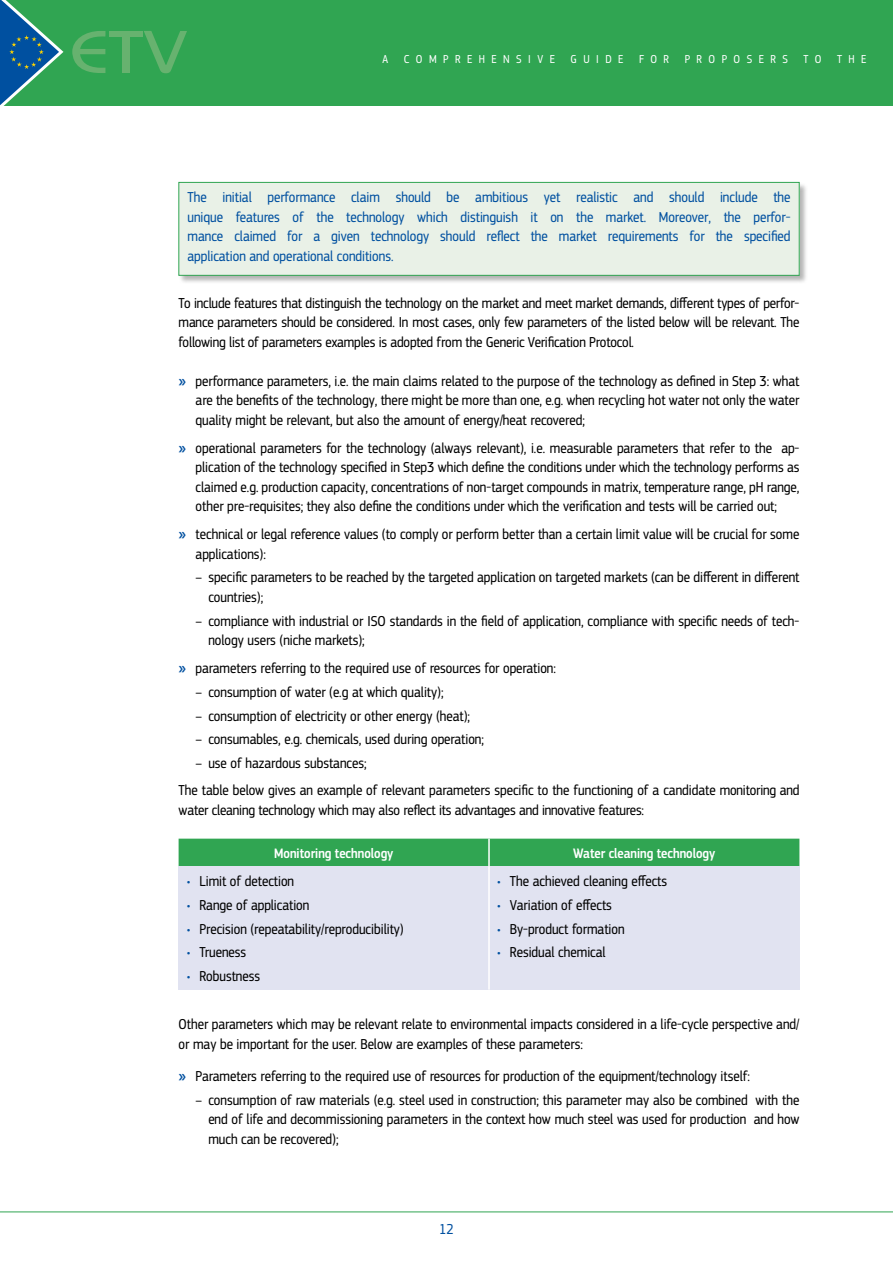
<style>
.page{position:relative;width:893px;height:1263px;background:#fff}
.page>*{position:absolute;margin:0;border:0;box-sizing:border-box;transform-origin:0 0}
.t1{font:15px/19.5px "EC Square Sans Cond Pro";color:#000}
.t2{font:15px/19.5px "EC Square Sans Cond Pro";color:#0050a0;text-align:justify}
.t3{font:500 14.25px "EC Square Sans Cond Pro";color:#fff}
.t4{font:12px "EC Square Sans Cond Pro";letter-spacing:.54em;color:#fff}
.s1{font-size:21px;color:#0050a0}
.s2{color:#0050a0}
</style>
<div class="page">
<hr style="left:0;top:1212px;width:893px;height:1px;background:#30a552">
<div style="left:0;top:0;width:893px;height:105px;background:#30a552"></div>
<div style="left:109px;top:31px;width:34px;height:6px;background:#67b26f"></div>
<div style="left:122px;top:36px;width:8px;height:37px;background:#67b26f"></div>
<svg style="left:144px;top:31px;width:43px;height:42px"></svg>
<svg style="left:72px;top:31px;width:34px;height:42px"></svg>
<svg style="left:0;top:0;width:63px;height:106px"></svg>
<div style="left:178px;top:182px;width:630px;height:102px;background:#000;opacity:.3"></div>
<div style="left:179px;top:182px;width:620px;height:93px;background:#e9f1e7"></div>
<div style="left:179px;top:182px;width:620px;height:94px;border:1px solid #30a552"></div>
<div style="left:179px;top:839px;width:620px;height:27px;background:#30a552"></div>
<div style="left:179px;top:866px;width:310px;height:123px;background:#e1e3f1"></div>
<div style="left:489px;top:866px;width:310px;height:123px;background:#e1e3f1"></div>
<hr style="left:488px;top:839px;width:2px;height:27px;background:#fff">
<hr style="left:488px;top:866px;width:2px;height:123px;background:#fff">
<p class="t4" style="left:382px;top:53px;width:7px">A</p>
<p class="t4" style="left:404px;top:53px;width:153px">Comprehensive</p>
<p class="t4" style="left:571px;top:53px;width:54px">Guide</p>
<p class="t4" style="left:639px;top:53px;width:32px">for</p>
<p class="t4" style="left:685px;top:53px;width:105px">Proposers</p>
<p class="t4" style="left:803px;top:53px;width:19px">t o</p>
<p class="t4" style="left:837px;top:53px;width:31px">the</p>
<p class="t2" style="left:188px;top:188px;width:604px">The initial performance claim should be ambitious yet realistic and should include the unique features of the technology which distinguish it on the market. Moreover, the perfor&shy;mance claimed for a given technology should reflect the market requirements for the specified application and operational conditions.</p>
<p class="t1" style="left:179px;top:293px;width:622px;text-align:justify">To include features that distinguish the technology on the market and meet market demands, different types of perfor&shy;mance parameters should be considered. In most cases, only few parameters of the listed below will be relevant. The following list of parameters examples is adopted from the Generic Verification Protocol.</p>
<p class="t1" style="left:196px;top:371px;width:605px;text-align:justify;text-indent:-17px"><span class="s1">»</span> performance parameters, i.e. the main claims related to the purpose of the technology as defined in Step 3: what are the benefits of the technology, there might be more than one, e.g. when recycling hot water not only the water quality might be relevant, but also the amount of energy/heat recovered;</p>
<p class="t1" style="left:196px;top:438px;width:605px;text-align:justify;text-indent:-17px"><span class="s1">»</span> operational parameters for the technology (always relevant), i.e. measurable parameters that refer to the ap&shy;plication of the technology specified in Step3 which define the conditions under which the technology performs as claimed e.g. production capacity, concentrations of non-target compounds in matrix, temperature range, pH range, other pre-requisites; they also define the conditions under which the verification and tests will be carried out;</p>
<p class="t1" style="left:196px;top:525px;width:605px;text-indent:-17px"><span class="s1">»</span> technical or legal reference values (to comply or perform better than a certain limit value will be crucial for some applications):</p>
<p class="t1" style="left:208px;top:568px;width:593px;text-indent:-13px">– specific parameters to be reached by the targeted application on targeted markets (can be different in different countries);</p>
<p class="t1" style="left:208px;top:611px;width:593px;text-indent:-13px">– compliance with industrial or ISO standards in the field of application, compliance with specific needs of tech&shy;nology users (niche markets);</p>
<p class="t1" style="left:179px;top:659px;width:379px"><span class="s1">»</span> parameters referring to the required use of resources for operation:</p>
<p class="t1" style="left:196px;top:682px;width:249px">– consumption of water (e.g at which quality);</p>
<p class="t1" style="left:196px;top:706px;width:276px">– consumption of electricity or other energy (heat);</p>
<p class="t1" style="left:196px;top:730px;width:290px">– consumables, e.g. chemicals, used during operation;</p>
<p class="t1" style="left:179px;top:750px;width:622px;line-height:27px;text-indent:17px">– use of hazardous substances;<br>The table below gives an example of relevant parameters specific to the functioning of a candidate monitoring and</p>
<p class="t1" style="left:179px;top:800px;width:467px">water cleaning technology which may also reflect its advantages and innovative features:</p>
<p class="t3" style="left:274px;top:845px;width:121px">Monitoring technology</p>
<p class="t3" style="left:573px;top:845px;width:144px">Water cleaning technology</p>
<p class="t1" style="left:187px;top:872px;width:109px"><span class="s2">•</span> Limit of detection</p>
<p class="t1" style="left:187px;top:895px;width:124px"><span class="s2">•</span> Range of application</p>
<p class="t1" style="left:187px;top:919px;width:219px"><span class="s2">•</span> Precision (repeatability/reproducibility)</p>
<p class="t1" style="left:187px;top:943px;width:61px"><span class="s2">•</span> Trueness</p>
<p class="t1" style="left:187px;top:967px;width:75px"><span class="s2">•</span> Robustness</p>
<p class="t1" style="left:497px;top:872px;width:172px"><span class="s2">•</span> The achieved cleaning effects</p>
<p class="t1" style="left:497px;top:895px;width:116px"><span class="s2">•</span> Variation of effects</p>
<p class="t1" style="left:497px;top:919px;width:129px"><span class="s2">•</span> By-product formation</p>
<p class="t1" style="left:497px;top:943px;width:110px"><span class="s2">•</span> Residual chemical</p>
<p class="t1" style="left:179px;top:1015px;width:622px">Other parameters which may be relevant relate to environmental impacts considered in a life-cycle perspective and/ or may be important for the user. Below are examples of these parameters:</p>
<p class="t1" style="left:179px;top:1066px;width:573px"><span class="s1">»</span> Parameters referring to the required use of resources for production of the equipment/technology itself:</p>
<p class="t1" style="left:208px;top:1090px;width:593px;text-align:justify;text-indent:-13px">– consumption of raw materials (e.g. steel used in construction; this parameter may also be combined with the end of life and decommissioning parameters in the context how much steel was used for production and how much can be recovered);</p>
<p class="t2" style="left:439px;top:1220px;width:16px">12</p>
</div>
